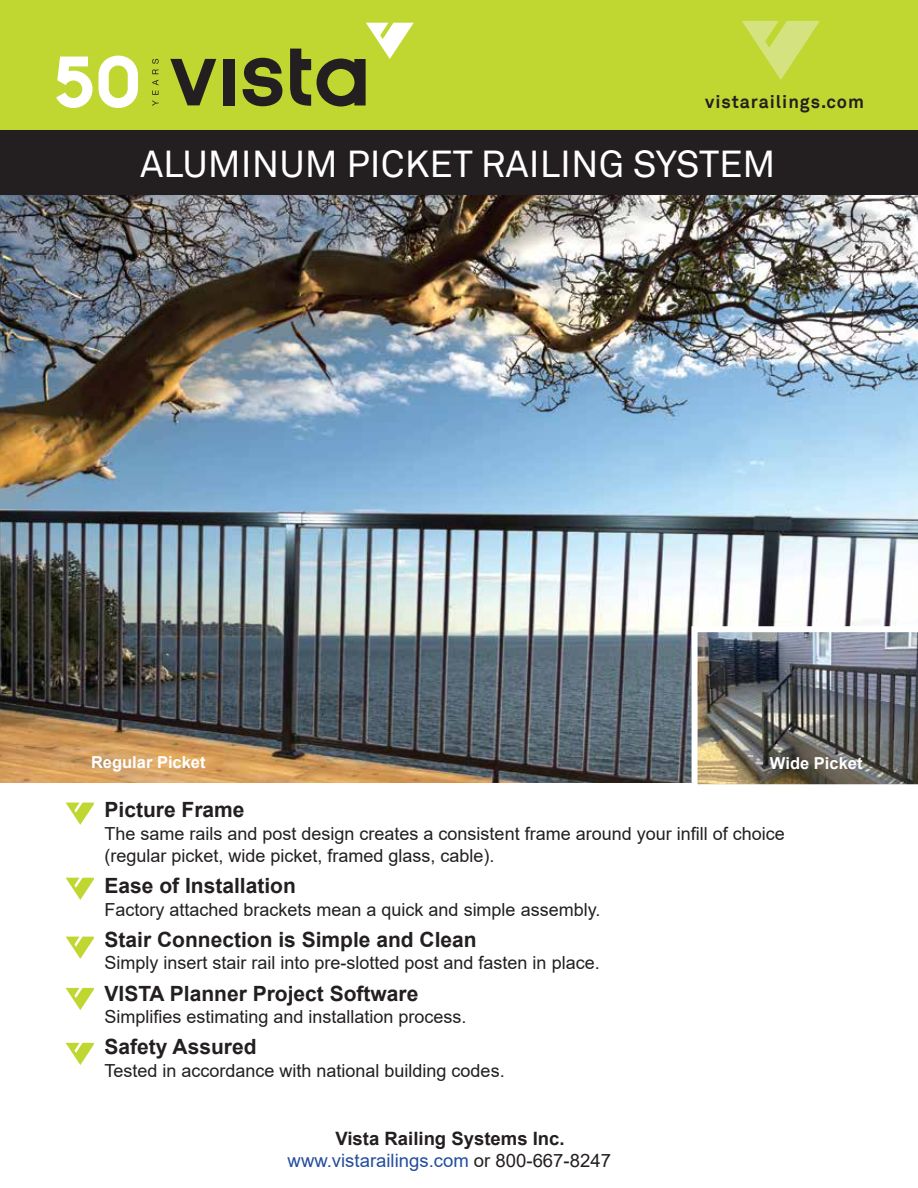
<style>
.page{position:relative;width:918px;height:1188px;background:#fff}
.page>*{position:absolute;margin:0;border:0;box-sizing:border-box;transform-origin:0 0}
.t1{font:37.5px "Akkurat";color:#fff}
.t2{font:700 21px "Arial";color:#231f20}
.t3{font:700 18.45px/21.5px "Arial";color:#231f20;text-align:center}
.t4{font:18px/22.5px "Arial";color:#231f20}
.t5{font:700 18px "Akkurat";letter-spacing:.05em;color:#231f20}
.t6{font:700 16.5px "Arial";color:#fff}
.s1{font-weight:400;color:#234d9e}
.s2{font-weight:400}
</style>
<div class="page">
<img style="left:0;top:195px;width:918px;height:588px">
<svg style="left:66px;top:1043px;width:28px;height:22px"></svg>
<svg style="left:66px;top:988px;width:28px;height:22px"></svg>
<svg style="left:66px;top:937px;width:28px;height:22px"></svg>
<svg style="left:66px;top:878px;width:28px;height:22px"></svg>
<svg style="left:66px;top:803px;width:28px;height:22px"></svg>
<img style="left:692px;top:626px;width:226px;height:159px">
<div style="left:0;top:0;width:918px;height:131px;background:#bfd730"></div>
<div style="left:0;top:131px;width:918px;height:64px;background:#231f20"></div>
<svg style="left:56px;top:57px;width:37px;height:51px"></svg>
<svg style="left:99px;top:56px;width:39px;height:52px"></svg>
<svg style="left:170px;top:59px;width:46px;height:46px"></svg>
<div style="left:223px;top:59px;width:11px;height:46px;background:#231f20"></div>
<svg style="left:290px;top:49px;width:21px;height:57px"></svg>
<svg style="left:243px;top:58px;width:39px;height:48px"></svg>
<svg style="left:317px;top:23px;width:97px;height:83px"></svg>
<svg style="left:152px;top:80px;width:6px;height:26px"></svg>
<svg style="left:152px;top:59px;width:7px;height:15px"></svg>
<svg style="left:742px;top:21px;width:78px;height:59px"></svg>
<p class="t5" style="left:705px;top:90px;width:160px">vistarailings.com</p>
<h1 class="t1" style="left:140px;top:142px;width:637px">ALUMINUM PICKET RAILING SYSTEM</h1>
<p class="t6" style="left:91px;top:751px;width:116px">Regular Picket</p>
<p class="t6" style="left:770px;top:751px;width:94px">Wide Picket</p>
<p class="t2" style="left:104px;top:795px;width:142px">Picture Frame</p>
<p class="t4" style="left:104px;top:822px;width:682px">The same rails and post design creates a consistent frame around your infill of choice (regular picket, wide picket, framed glass, cable).</p>
<p class="t2" style="left:104px;top:871px;width:193px">Ease of Installation</p>
<p class="t4" style="left:104px;top:898px;width:497px">Factory attached brackets mean a quick and simple assembly.</p>
<p class="t2" style="left:104px;top:925px;width:374px">Stair Connection is Simple and Clean</p>
<p class="t4" style="left:104px;top:952px;width:497px">Simply insert stair rail into pre-slotted post and fasten in place.</p>
<p class="t2" style="left:104px;top:978px;width:315px">VISTA Planner Project Software</p>
<p class="t4" style="left:104px;top:1005px;width:364px">Simplifies estimating and installation process.</p>
<p class="t2" style="left:104px;top:1032px;width:154px">Safety Assured</p>
<p class="t4" style="left:104px;top:1059px;width:402px">Tested in accordance with national building codes.</p>
<p class="t3" style="left:288px;top:1128px;width:325px">Vista Railing Systems Inc. <span class="s1">www.vistarailings.com</span> <span class="s2">or 800-667-8247</span></p>
</div>
